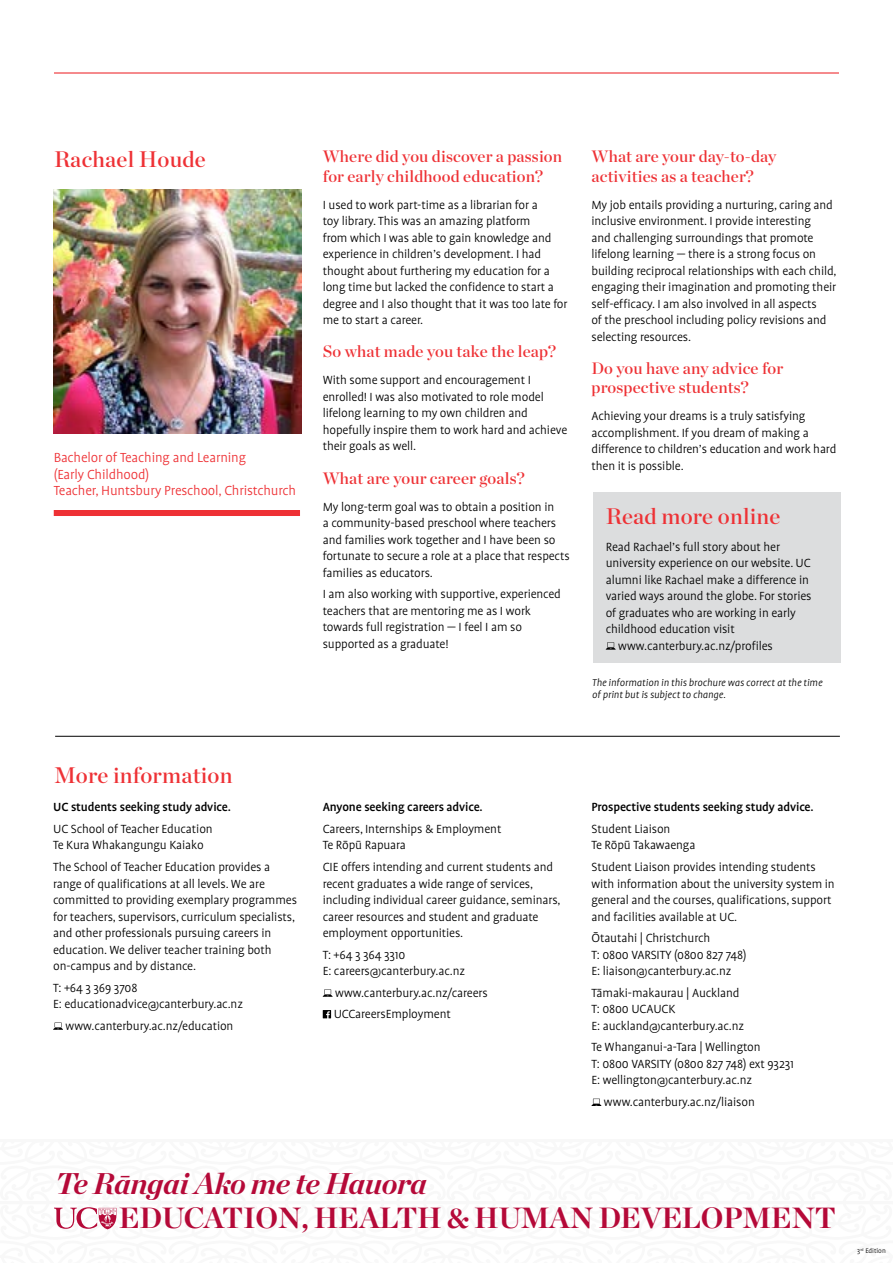
<style>
.page{position:relative;width:893px;height:1263px;background:#fff}
.page>*{position:absolute;margin:0;border:0;box-sizing:border-box;transform-origin:0 0}
.t1{font:italic 700 30px "Chronicle Display";letter-spacing:-.01em;color:#b50938}
.t2{font:700 29.25px "Chronicle Display";letter-spacing:-.01em;color:#b50938}
.t3{font:22.5px "Chronicle Display Semi";letter-spacing:.01em;color:#ee3135}
.t4{font:16.5px/19.5px "Chronicle Display Semi";letter-spacing:.01em;color:#ee3135}
.t5{font:300 15px/16.5px "Profile Pro";letter-spacing:-.01em;color:#ee3135}
.t6{font:300 13.5px/16.5px "Profile Pro";letter-spacing:-.01em;color:#000}
.t7{font:500 13.5px "Profile Pro";letter-spacing:-.01em;color:#000}
.t8{font:italic 300 11.25px/12px "Profile Pro";color:#000}
.t9{font:300 7.5px "Profile Pro";color:#000}
</style>
<div class="page">
<svg style="left:53px;top:1022px;width:10px;height:8px"></svg>
<svg style="left:323px;top:989px;width:10px;height:8px"></svg>
<svg style="left:323px;top:1010px;width:8px;height:8px"></svg>
<svg style="left:591px;top:1099px;width:10px;height:7px"></svg>
<div style="left:593px;top:493px;width:247px;height:170px;background:#dcddde"></div>
<svg style="left:606px;top:642px;width:10px;height:8px"></svg>
<hr style="left:0;top:1139px;width:893px;height:3px;background:#f8f8f8">
<hr style="left:54px;top:72px;width:785px;height:2px;background:#ee3135">
<hr style="left:55px;top:736px;width:785px;height:1px;background:#000">
<div style="left:54px;top:510px;width:246px;height:6px;background:#ee3135"></div>
<img style="left:53px;top:189px;width:248px;height:244px">
<svg style="left:54px;top:1207px;width:63px;height:23px"></svg>
<h3 class="t3" style="left:54px;top:141px;width:153px">Rachael Houde</h3>
<p class="t5" style="left:54px;top:450px;width:244px">Bachelor of Teaching and Learning<br>(Early Childhood)<br>Teacher, Huntsbury Preschool, Christchurch</p>
<p class="t4" style="left:323px;top:145px;width:241px">Where did you discover a passion for early childhood education?</p>
<p class="t6" style="left:323px;top:197px;width:246px">I used to work part-time as a librarian for a<br>toy library. This was an amazing platform<br>from which I was able to gain knowledge and experience in children’s development. I had thought about furthering my education for a long time but lacked the confidence to start a degree and I also thought that it was too late for me to start a career.</p>
<p class="t4" style="left:323px;top:341px;width:235px">So what made you take the leap?</p>
<p class="t6" style="left:323px;top:373px;width:246px">With some support and encouragement I enrolled! I was also motivated to role model lifelong learning to my own children and hopefully inspire them to work hard and achieve their goals as well.</p>
<p class="t4" style="left:323px;top:467px;width:203px">What are your career goals?</p>
<p class="t6" style="left:323px;top:499px;width:249px">My long-term goal was to obtain a position in<br>a community-based preschool where teachers and families work together and I have been so fortunate to secure a role at a place that respects families as educators.</p>
<p class="t6" style="left:323px;top:586px;width:240px">I am also working with supportive, experienced teachers that are mentoring me as I work towards full registration — I feel I am so supported as a graduate!</p>
<p class="t4" style="left:591px;top:145px;width:186px">What are your day-to-day activities as a teacher?</p>
<p class="t6" style="left:591px;top:197px;width:247px">My job entails providing a nurturing, caring and inclusive environment. I provide interesting<br>and challenging surroundings that promote lifelong learning — there is a strong focus on building reciprocal relationships with each child, engaging their imagination and promoting their self-efficacy. I am also involved in all aspects<br>of the preschool including policy revisions and selecting resources.</p>
<p class="t4" style="left:591px;top:357px;width:193px">Do you have any advice for prospective students?</p>
<p class="t6" style="left:591px;top:409px;width:246px">Achieving your dreams is a truly satisfying accomplishment. If you dream of making a difference to children’s education and work hard then it is possible.</p>
<h3 class="t3" style="left:606px;top:498px;width:176px">Read more online</h3>
<p class="t6" style="left:606px;top:539px;width:176px">Read Rachael’s full story about her</p>
<p class="t6" style="left:606px;top:555px;width:206px">university experience on our website. UC</p>
<p class="t6" style="left:606px;top:572px;width:205px">alumni like Rachael make a difference in</p>
<p class="t6" style="left:606px;top:588px;width:207px">varied ways around the globe. For stories</p>
<p class="t6" style="left:606px;top:605px;width:192px">of graduates who are working in early</p>
<p class="t6" style="left:606px;top:621px;width:131px">childhood education visit</p>
<p class="t6" style="left:618px;top:638px;width:156px">www.canterbury.ac.nz/profiles</p>
<p class="t8" style="left:592px;top:677px;width:232px">The information in this brochure was correct at the time of print but is subject to change.</p>
<h3 class="t3" style="left:54px;top:757px;width:180px">More information</h3>
<p class="t7" style="left:53px;top:799px;width:179px">UC students seeking study advice.</p>
<p class="t6" style="left:53px;top:821px;width:161px">UC School of Teacher Education<br>Te Kura Whakangungu Kaiako</p>
<p class="t6" style="left:53px;top:859px;width:245px">The School of Teacher Education provides a range of qualifications at all levels. We are committed to providing exemplary programmes for teachers, supervisors, curriculum specialists, and other professionals pursuing careers in education. We deliver teacher training both on-campus and by distance.</p>
<p class="t6" style="left:53px;top:980px;width:191px">T: +64 3 369 3708<br>E: educationadvice@canterbury.ac.nz</p>
<p class="t6" style="left:66px;top:1018px;width:169px">www.canterbury.ac.nz/education</p>
<p class="t7" style="left:323px;top:799px;width:162px">Anyone seeking careers advice.</p>
<p class="t6" style="left:323px;top:821px;width:180px">Careers, Internships &amp; Employment<br>Te Rōpū Rapuara</p>
<p class="t6" style="left:323px;top:859px;width:239px">CIE offers intending and current students and recent graduates a wide range of services, including individual career guidance, seminars, career resources and student and graduate employment opportunities.</p>
<p class="t6" style="left:323px;top:947px;width:144px">T: +64 3 364 3310<br>E: careers@canterbury.ac.nz</p>
<p class="t6" style="left:334px;top:982px;width:156px;line-height:21.6px">www.canterbury.ac.nz/careers<br>UCCareersEmployment</p>
<p class="t7" style="left:591px;top:799px;width:224px">Prospective students seeking study advice.</p>
<p class="t6" style="left:591px;top:821px;width:106px">Student Liaison<br>Te Rōpū Takawaenga</p>
<p class="t6" style="left:591px;top:859px;width:245px">Student Liaison provides intending students with information about the university system in general and the courses, qualifications, support and facilities available at UC.</p>
<p class="t6" style="left:591px;top:930px;width:157px">Ōtautahi | Christchurch<br>T: 0800 VARSITY (0800 827 748)<br>E: liaison@canterbury.ac.nz</p>
<p class="t6" style="left:591px;top:985px;width:154px">Tāmaki-makaurau | Auckland<br>T: 0800 UCAUCK<br>E: auckland@canterbury.ac.nz</p>
<p class="t6" style="left:591px;top:1039px;width:204px">Te Whanganui-a-Tara | Wellington<br>T: 0800 VARSITY (0800 827 748) ext 93231<br>E: wellington@canterbury.ac.nz</p>
<p class="t6" style="left:604px;top:1094px;width:152px">www.canterbury.ac.nz/liaison</p>
<h1 class="t1" style="left:55px;top:1159px;width:373px">Te Rāngai Ako me te Hauora</h1>
<h2 class="t2" style="left:119px;top:1194px;width:719px">EDUCATION, HEALTH &amp; HUMAN DEVELOPMENT</h2>
<p class="t9" style="left:857px;top:1247px;width:30px">3<sup>rd</sup> Edition</p>
</div>
